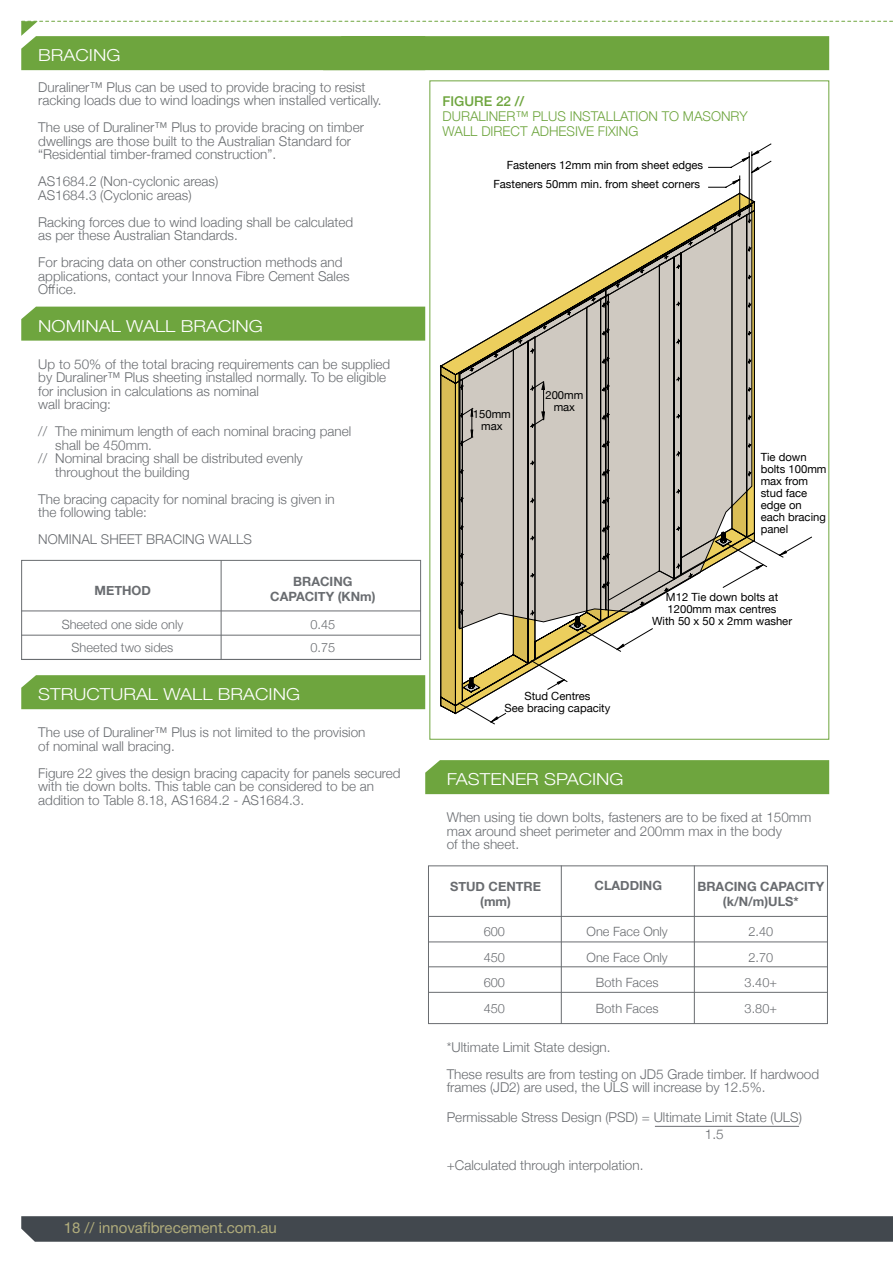
<style>
.page{position:relative;width:893px;height:1263px;background:#fff}
.page>*{position:absolute;margin:0;border:0;box-sizing:border-box;transform-origin:0 0}
.t1{font:300 16.5px "Helvetica Neue";color:#fff;scale:1.15 1}
.t2{font:15px "Helvetica Neue";color:#b1ad7c}
.t3{font:300 13.5px/13.5px "Helvetica Neue";color:#696c70}
.t4{font:300 13.5px/15px "Helvetica Neue";color:#6ea53e}
.t5{font:500 13.5px "Helvetica Neue";color:#6ea53e}
.t6{font:300 12.75px/25.5px "Helvetica Neue";color:#696c70;text-align:center}
.t7{font:700 12.75px/15px "Helvetica Neue";color:#696c70;text-align:center}
.t8{font:11.25px/12px "Helvetica Neue";color:#000;text-align:center}
.s1{font-family:"Helvetica"}
</style>
<div class="page">
<svg style="left:21px;top:21px;width:872px;height:49px"></svg>
<div style="left:21px;top:307px;width:404px;height:34px;background:#6ea53e"></div>
<div style="left:21px;top:675px;width:404px;height:34px;background:#6ea53e"></div>
<div style="left:425px;top:760px;width:404px;height:34px;background:#6ea53e"></div>
<div style="left:21px;top:560px;width:400px;height:100px;border:1px solid #696c70"></div>
<hr style="left:21px;top:611px;width:400px;height:1px;background:#696c70">
<hr style="left:21px;top:635px;width:400px;height:1px;background:#696c70">
<hr style="left:21px;top:659px;width:400px;height:1px;background:#696c70">
<hr style="left:221px;top:560px;width:1px;height:100px;background:#696c70">
<div style="left:428px;top:865px;width:400px;height:159px;border:1px solid #696c70"></div>
<hr style="left:428px;top:916px;width:400px;height:1px;background:#696c70">
<hr style="left:428px;top:966px;width:400px;height:1px;background:#696c70">
<hr style="left:428px;top:942px;width:400px;height:1px;background:#696c70">
<hr style="left:428px;top:992px;width:400px;height:1px;background:#696c70">
<hr style="left:655px;top:1126px;width:144px;height:1px;background:#696c70">
<hr style="left:561px;top:865px;width:1px;height:159px;background:#696c70">
<hr style="left:694px;top:865px;width:1px;height:159px;background:#696c70">
<svg style="left:440px;top:143px;width:372px;height:580px"></svg>
<svg style="left:21px;top:1216px;width:872px;height:26px;background:#464c51"></svg>
<p class="t1" style="left:38px;top:42px;width:73px">BRACING</p>
<p class="t3" style="left:38px;top:79px;width:345px">Duraliner™ Plus can be used to provide bracing to resist racking loads due to wind loadings when installed vertically.</p>
<p class="t3" style="left:38px;top:120px;width:327px">The use of Duraliner™ Plus to provide bracing on timber dwellings are those built to the Australian Standard for “Residential timber-framed construction”.</p>
<p class="t3" style="left:38px;top:174px;width:182px">AS1684.2 (Non-cyclonic areas)<br>AS1684.3 (Cyclonic areas)</p>
<p class="t3" style="left:38px;top:214px;width:317px">Racking forces due to wind loading shall be calculated as per these Australian Standards.</p>
<p class="t3" style="left:38px;top:255px;width:313px">For bracing data on other construction methods and applications, contact your <span class="s1">Innova</span> Fibre Cement Sales<br>Office.</p>
<p class="t1" style="left:38px;top:312px;width:197px">NOMINAL WALL BRACING</p>
<p class="t3" style="left:38px;top:356px;width:354px">Up to 50% of the total bracing requirements can be supplied by Duraliner™ Plus sheeting installed normally. To be eligible for inclusion in calculations as nominal<br>wall bracing:</p>
<p class="t3" style="left:38px;top:423px;width:315px">// The minimum length of each nominal bracing panel</p>
<p class="t3" style="left:55px;top:437px;width:98px">shall be 450mm.</p>
<p class="t3" style="left:38px;top:450px;width:266px">// Nominal bracing shall be distributed evenly</p>
<p class="t3" style="left:55px;top:464px;width:136px">throughout the building</p>
<p class="t3" style="left:38px;top:491px;width:298px">The bracing capacity for nominal bracing is given in the following table:</p>
<p class="t3" style="left:38px;top:531px;width:215px">NOMINAL SHEET BRACING WALLS</p>
<p class="t7" style="left:95px;top:583px;width:58px">METHOD</p>
<p class="t7" style="left:270px;top:574px;width:107px">BRACING<br>CAPACITY (KNm)</p>
<p class="t6" style="left:62px;top:612px;width:123px;line-height:23px">Sheeted one side only<br>Sheeted two sides</p>
<p class="t6" style="left:310px;top:612px;width:26px;line-height:23px;text-align:left">0.45<br>0.75</p>
<p class="t1" style="left:38px;top:681px;width:229px">STRUCTURAL WALL BRACING</p>
<p class="t3" style="left:38px;top:725px;width:329px">The use of Duraliner™ Plus is not limited to the provision of nominal wall bracing.</p>
<p class="t3" style="left:38px;top:765px;width:364px">Figure 22 gives the design bracing capacity for panels secured with tie down bolts. This table can be considered to be an addition to Table 8.18, AS1684.2 - AS1684.3.</p>
<p class="t2" style="left:64px;top:1216px;width:215px">18 // innovafibrecement.com.au</p>
<p class="t5" style="left:443px;top:90px;width:83px">FIGURE 22 //</p>
<p class="t4" style="left:443px;top:108px;width:307px">DURALINER™ PLUS INSTALLATION TO MASONRY<br>WALL DIRECT ADHESIVE FIXING</p>
<p class="t8" style="left:507px;top:159px;width:198px">Fasteners 12mm min from sheet edges</p>
<p class="t8" style="left:493px;top:179px;width:208px">Fasteners 50mm min. from sheet corners</p>
<p class="t8" style="left:473px;top:409px;width:39px">150mm max</p>
<p class="t8" style="left:545px;top:389px;width:39px">200mm max</p>
<p class="t8" style="left:504px;top:691px;width:108px">Stud Centres<br>See bracing capacity</p>
<p class="t1" style="left:447px;top:766px;width:155px">FASTENER SPACING</p>
<p class="t8" style="left:761px;top:452px;width:67px;text-align:left">Tie down bolts 100mm max from stud face edge on each bracing panel</p>
<p class="t8" style="left:652px;top:592px;width:141px">M12 Tie down bolts at<br>1200mm max centres<br>With 50 x 50 x 2mm washer</p>
<p class="t3" style="left:447px;top:809px;width:366px">When using tie down bolts, fasteners are to be fixed at 150mm max around sheet perimeter and 200mm max in the body<br>of the sheet.</p>
<p class="t7" style="left:450px;top:879px;width:92px">STUD CENTRE (mm)</p>
<p class="t7" style="left:595px;top:879px;width:69px">CLADDING</p>
<p class="t7" style="left:697px;top:879px;width:128px">BRACING CAPACITY (k/N/m)ULS*</p>
<p class="t6" style="left:484px;top:918px;width:23px;text-align:justify">600<br>450<br>600<br>450</p>
<p class="t6" style="left:587px;top:918px;width:83px">One Face Only<br>One Face Only<br>Both Faces<br>Both Faces</p>
<p class="t6" style="left:745px;top:918px;width:34px;text-align:left">2.40<br>2.70<br>3.40+<br>3.80+</p>
<p class="t3" style="left:447px;top:1032px;width:374px;line-height:27px">*Ultimate Limit State design.<br>These results are from testing on JD5 Grade timber. If hardwood</p>
<p class="t3" style="left:447px;top:1080px;width:320px">frames (JD2) are used, the ULS will increase by 12.5%.</p>
<p class="t3" style="left:705px;top:1108px;width:99px;line-height:16.5px;text-indent:-258px">Permissable Stress Design (PSD) = Ultimate Limit State (ULS)<br>1.5</p>
<p class="t3" style="left:447px;top:1158px;width:198px">+Calculated through interpolation.</p>
</div>
